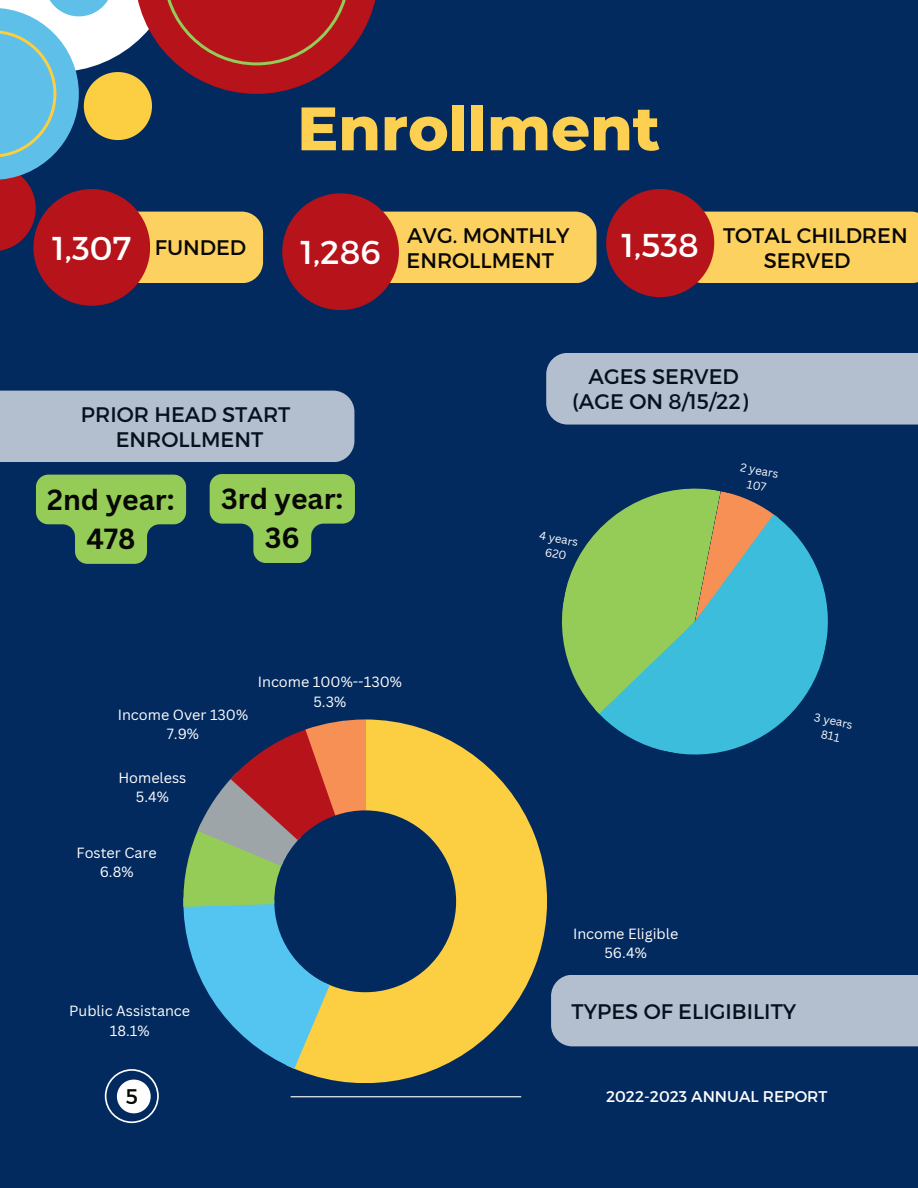
<style>
.page{position:relative;width:918px;height:1188px;background:#032a5f}
.page>*{position:absolute;margin:0;border:0;box-sizing:border-box;transform-origin:0 0}
.t1{font:800 61.2px "Montserrat";color:#fed052}
.t2{font:33px "Montserrat";color:#fff}
.t3{font:700 28.35px/39.6px "Canva Sans";color:#080704;text-align:center}
.t4{font:21.15px "Montserrat";color:#080704}
.t5{font:21px/24.8px "Montserrat";color:#080704}
.t6{font:15.45px "Montserrat";color:#fff}
.t7{font:14.4px/19.6px "Canva Sans";color:#fff;text-align:center}
.t8{font:11.4px/15.5px "Canva Sans";color:#fff;text-align:center}
.s1{font-size:33px;color:#fff}
</style>
<div class="page">
<div style="left:697px;top:212px;width:221px;height:71px;background:#fcd160"></div>
<svg style="left:0;top:0;width:376px;height:251px"></svg>
<svg style="left:105px;top:1069px;width:54px;height:54px"></svg>
<hr style="left:291px;top:1096px;width:230px;height:1px;background:#fff">
<div style="left:606px;top:189px;width:108px;height:108px;background:#b7131a;border-radius:50%"></div>
<svg style="left:295px;top:719px;width:252px;height:364px;fill:#fcce42"></svg>
<svg style="left:183px;top:719px;width:182px;height:350px"></svg>
<div style="left:111px;top:212px;width:152px;height:71px;background:#fcd160;border-radius:21px"></div>
<div style="left:33px;top:189px;width:117px;height:117px;background:#b7131a;border-radius:50%"></div>
<svg style="left:599px;top:518px;width:229px;height:237px;fill:#3bbddb"></svg>
<svg style="left:562px;top:488px;width:217px;height:226px;background:#6bae85"></svg>
<svg style="left:36px;top:475px;width:150px;height:89px"></svg>
<svg style="left:210px;top:474px;width:145px;height:89px"></svg>
<div style="left:0;top:391px;width:354px;height:71px;background:#b3bece"></div>
<div style="left:551px;top:975px;width:367px;height:71px;background:#b3bece"></div>
<div style="left:546px;top:353px;width:372px;height:72px;background:#b3bece"></div>
<div style="left:364px;top:212px;width:233px;height:71px;background:#fcd160;border-radius:21px"></div>
<div style="left:282px;top:193px;width:117px;height:117px;background:#b7131a;border-radius:50%"></div>
<p class="t5" style="left:52px;top:236px;width:196px"><span class="s1">1,307</span> FUNDED</p>
<h1 class="t1" style="left:297px;top:84px;width:364px">Enrollment</h1>
<p class="t5" style="left:300px;top:223px;width:271px;text-indent:107px">AVG. MONTHLY<br><sup>1,286</sup> ENROLLMENT</p>
<h2 class="t2" style="left:622px;top:225px;width:79px">1,538</h2>
<p class="t5" style="left:764px;top:223px;width:145px;text-indent:-41px">TOTAL CHILDREN<br>SERVED</p>
<p class="t5" style="left:81px;top:402px;width:211px;text-align:center">PRIOR HEAD START<br>ENROLLMENT</p>
<p class="t5" style="left:572px;top:364px;width:177px;text-align:center">AGES SERVED (AGE ON 8/15/22)</p>
<h3 class="t3" style="left:47px;top:480px;width:129px">2nd year:<br>478</h3>
<h3 class="t3" style="left:221px;top:479px;width:124px">3rd year:<br>36</h3>
<p class="t7" style="left:118px;top:705px;width:132px">Income Over 130%<br>7.9%</p>
<p class="t7" style="left:258px;top:673px;width:146px">Income 100%--130%<br>5.3%</p>
<p class="t7" style="left:118px;top:768px;width:69px">Homeless<br>5.4%</p>
<p class="t7" style="left:77px;top:843px;width:82px">Foster Care<br>6.8%</p>
<p class="t7" style="left:69px;top:1001px;width:122px">Public Assistance<br>18.1%</p>
<p class="t8" style="left:541px;top:527px;width:41px;rotate:11deg">4 years<br>620</p>
<p class="t8" style="left:742px;top:459px;width:40px;rotate:11deg">2 years<br>107</p>
<p class="t8" style="left:816px;top:710px;width:40px;rotate:11deg">3 years<br>811</p>
<p class="t7" style="left:573px;top:924px;width:107px">Income Eligible<br>56.4%</p>
<p class="t5" style="left:572px;top:999px;width:226px">TYPES OF ELIGIBILITY</p>
<p class="t4" style="left:126px;top:1084px;width:14px">5</p>
<p class="t6" style="left:606px;top:1087px;width:223px">2022-2023 ANNUAL REPORT</p>
</div>
